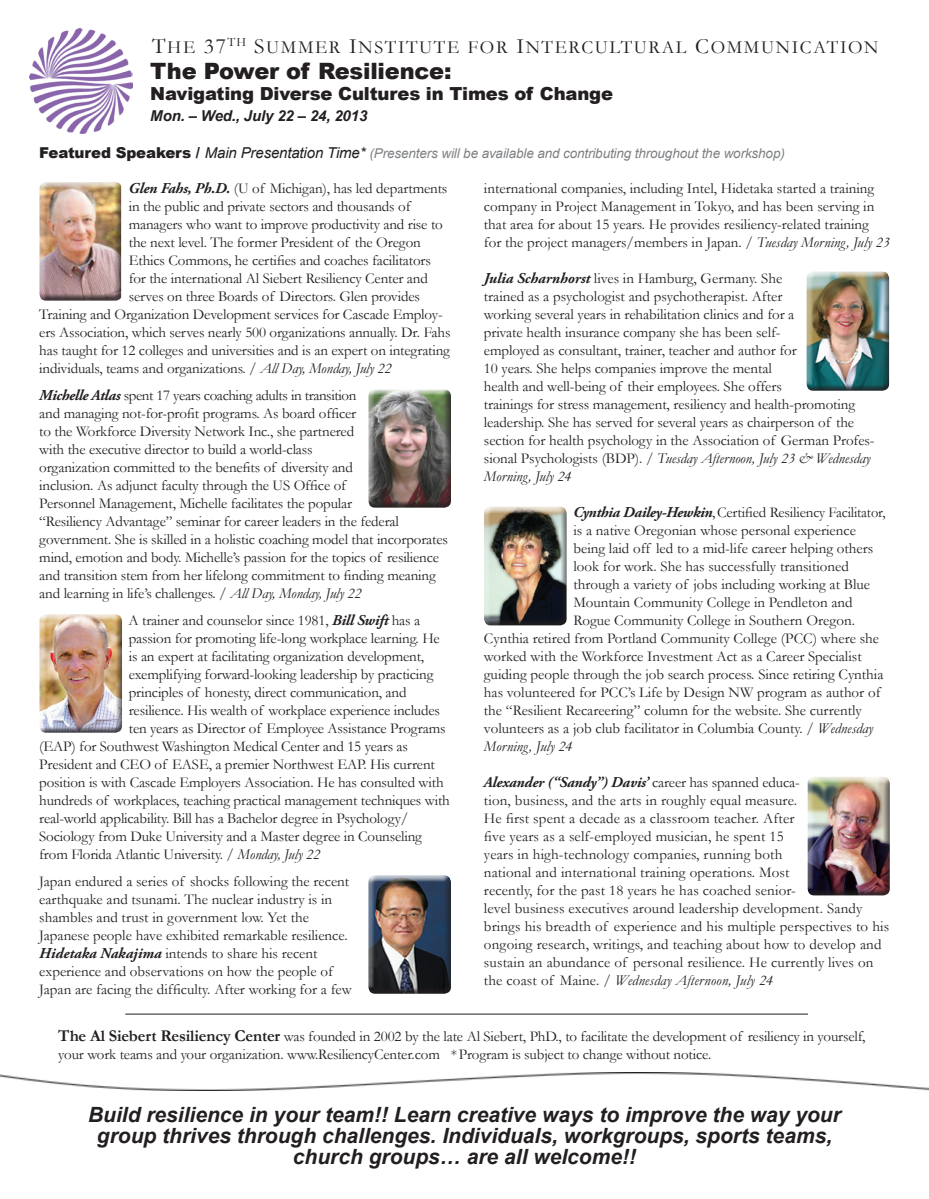
<style>
.page{position:relative;width:929px;height:1199px;background:#fff}
.page>*{position:absolute;margin:0;border:0;box-sizing:border-box;transform-origin:0 0}
.t1{font:900 22.5px "Arial";letter-spacing:-.01em;color:#231f20}
.SubHead-SS_ita_14{font:italic 700 21px/21px "Arial";color:#231f20;text-align:center}
.t2{font:18.6px "Garamond SC850";letter-spacing:.09em;color:#231f20}
.t3{font:900 18px "Arial";letter-spacing:-.01em;color:#231f20}
.t4{font:15px/18px "Garamond";letter-spacing:-.01em;color:#231f20}
.t5{font:15px/18px "Garamond";letter-spacing:.01em;color:#231f20}
.t6{font:italic 700 15px "Adobe Garamond Pro";letter-spacing:-.01em;color:#231f20}
.t7{font:italic 700 15px "Arial";letter-spacing:-.01em;color:#231f20}
.t8{font:italic 15px "Garamond";color:#231f20}
.t9{font:italic 13.5px "Arial";letter-spacing:-.01em;color:#7e8083}
.s1{font-size:21.75px}
.s2{font-weight:900;font-style:normal;font-size:15px;color:#231f20}
.s3{font-size:15px;color:#231f20}
.s4{font-family:"Adobe Garamond Pro";font-weight:700;font-style:italic}
.s5{font-style:italic}
.s6{font-family:"Garamond";font-weight:400;font-style:normal}
.s7{font-weight:700;font-size:16.5px}
</style>
<div class="page">
<img style="left:30px;top:28px;width:103px;height:105px">
<div style="left:39px;top:183px;width:84px;height:118px;background:#231f20;opacity:.75"></div>
<div style="left:368px;top:389px;width:84px;height:119px;background:#231f20;opacity:.75"></div>
<div style="left:39px;top:615px;width:84px;height:118px;background:#231f20;opacity:.75"></div>
<div style="left:368px;top:876px;width:84px;height:120px;background:#231f20;opacity:.75"></div>
<div style="left:806px;top:272px;width:84px;height:120px;background:#231f20;opacity:.75"></div>
<div style="left:483px;top:507px;width:84px;height:120px;background:#231f20;opacity:.75"></div>
<div style="left:806px;top:777px;width:84px;height:120px;background:#231f20;opacity:.75"></div>
<hr style="left:125px;top:1014px;width:683px;height:1px;background:#231f20">
<img style="left:0;top:1073px;width:929px;height:17px">
<p class="t2" style="left:152px;top:36px;width:234px"><span class="s1">T</span>HE <span class="s1">37</span><sup>TH</sup> <span class="s1">S</span>UMMER <span class="s1">I</span>NSTIT</p>
<p class="t2" style="left:419px;top:36px;width:461px">UTE FOR <span class="s1">I</span>NTERCULTURAL <span class="s1">C</span>OMMUNICATI ON</p>
<p class="t1" style="left:150px;top:55px;width:303px">The Power of Resilience:</p>
<p class="t3" style="left:150px;top:81px;width:464px">Navigating Diverse Cultures in Times of Change</p>
<p class="t7" style="left:150px;top:106px;width:219px">Mon. – Wed., July 22 – 24, 2013</p>
<p class="t9" style="left:39px;top:145px;width:747px"><span class="s2">Featured Speakers /</span> <span class="s3">Main Presentation Time*</span> (Presenters will be available and contributing throughout the workshop)</p>
<p class="t4" style="left:129px;top:179px;width:320px"><span class="s4">Glen Fahs, Ph.D.</span> (U of Michigan), has led departments</p>
<p class="t4" style="left:129px;top:197px;width:283px">in the public and private sectors and thousands of</p>
<p class="t4" style="left:129px;top:215px;width:316px">managers who want to improve productivity and rise to</p>
<p class="t4" style="left:129px;top:233px;width:294px">the next level. The former President of the Oregon</p>
<p class="t4" style="left:129px;top:251px;width:304px">Ethics Commons, he certifies and coaches facilitators</p>
<p class="t4" style="left:129px;top:269px;width:301px">for the international Al Siebert Resiliency Center and</p>
<p class="t4" style="left:129px;top:287px;width:293px">serves on three Boards of Directors. Glen provides</p>
<p class="t4" style="left:39px;top:305px;width:405px">Training and Organization Development services for Cascade Employ-</p>
<p class="t4" style="left:39px;top:323px;width:413px">ers Association, which serves nearly 500 organizations annually. Dr. Fahs</p>
<p class="t4" style="left:39px;top:341px;width:412px">has taught for 12 colleges and universities and is an expert on integrating</p>
<p class="t4" style="left:39px;top:359px;width:354px">individuals, teams and organizations. / <span class="s5">All Day, Monday, July 22</span></p>
<p class="t4" style="left:39px;top:386px;width:410px"><span class="s4">Michelle Atlas</span> spent 17 years coaching adults in transition<br>and managing not-for-profit programs. As board officer<br>to the Workforce Diversity Network Inc., she partnered<br>with the executive director to build a world-class<br>organization committed to the benefits of diversity and<br>inclusion. As adjunct faculty through the US Office of<br>Personnel Management, Michelle facilitates the popular<br>“Resiliency Advantage” seminar for career leaders in the federal government. She is skilled in a holistic coaching model that incorporates mind, emotion and body. Michelle’s passion for the topics of resilience and transition stem from her lifelong commitment to finding meaning and learning in life’s challenges. / <span class="s5">All Day, Monday, July 22</span></p>
<p class="t4" style="left:129px;top:611px;width:293px">A trainer and counselor since 1981, <span class="s4">Bill Swift</span> has a</p>
<p class="t4" style="left:129px;top:629px;width:313px">passion for promoting life-long workplace learning. He</p>
<p class="t4" style="left:129px;top:647px;width:297px">is an expert at facilitating organization development,</p>
<p class="t4" style="left:129px;top:665px;width:306px">exemplifying forward-looking leadership by practicing</p>
<p class="t4" style="left:129px;top:683px;width:279px">principles of honesty, direct communication, and</p>
<p class="t4" style="left:129px;top:701px;width:313px">resilience. His wealth of workplace experience includes</p>
<p class="t4" style="left:129px;top:719px;width:318px">ten years as Director of Employee Assistance Programs</p>
<p class="t4" style="left:39px;top:737px;width:370px">(EAP) for Southwest Washington Medical Center and 15 years as</p>
<p class="t4" style="left:39px;top:755px;width:397px">President and CEO of EASE, a premier Northwest EAP. His current</p>
<p class="t4" style="left:39px;top:773px;width:406px">position is with Cascade Employers Association. He has consulted with</p>
<p class="t4" style="left:39px;top:791px;width:412px">hundreds of workplaces, teaching practical management techniques with</p>
<p class="t4" style="left:39px;top:809px;width:371px">real-world applicability. Bill has a Bachelor degree in Psychology/</p>
<p class="t4" style="left:39px;top:827px;width:384px">Sociology from Duke University and a Master degree in Counseling</p>
<p class="t4" style="left:39px;top:845px;width:282px">from Florida Atlantic University. / <span class="s5">Monday, July 22</span></p>
<p class="t4" style="left:39px;top:872px;width:314px">Japan endured a series of shocks following the recent earthquake and tsunami. The nuclear industry is in shambles and trust in government low. Yet the Japanese people have exhibited remarkable resilience.<br><span class="s4">Hidetaka Nakajima</span> intends to share his recent experience and observations on how the people of Japan are facing the difficulty. After working for a few</p>
<p class="t4" style="left:484px;top:179px;width:407px">international companies, including Intel, Hidetaka started a training company in Project Management in Tokyo, and has been serving in that area for about 15 years. He provides resiliency-related training for the project managers/members in Japan. <span class="s5">/ Tuesday Morning, July 23</span></p>
<p class="t4" style="left:484px;top:269px;width:392px"><span class="s4">Julia Scharnhorst</span> lives in Hamburg, Germany. She<br>trained as a psychologist and psychotherapist. After<br>working several years in rehabilitation clinics and for a<br>private health insurance company she has been self-<br>employed as consultant, trainer, teacher and author for<br>10 years. She helps companies improve the mental<br>health and well-being of their employees. She offers<br>trainings for stress management, resiliency and health-promoting leadership. She has served for several years as chairperson of the section for health psychology in the Association of German Profes&shy;sional Psychologists (BDP). / <span class="s5">Tuesday Afternoon, July 23 &amp; Wednesday Morning, July 24</span></p>
<p class="t4" style="left:573px;top:503px;width:314px"><span class="s4">Cynthia Dailey-Hewkin</span>, Certified Resiliency Facilitator,</p>
<p class="t4" style="left:573px;top:521px;width:284px">is a native Oregonian whose personal experience</p>
<p class="t4" style="left:573px;top:539px;width:301px">being laid off led to a mid-life career helping others</p>
<p class="t4" style="left:573px;top:557px;width:277px">look for work. She has successfully transitioned</p>
<p class="t4" style="left:573px;top:575px;width:298px">through a variety of jobs including working at Blue</p>
<p class="t4" style="left:573px;top:593px;width:281px">Mountain Community College in Pendleton and</p>
<p class="t4" style="left:573px;top:611px;width:283px">Rogue Community College in Southern Oregon.</p>
<p class="t4" style="left:484px;top:629px;width:397px">Cynthia retired from Portland Community College (PCC) where she</p>
<p class="t4" style="left:484px;top:647px;width:379px">worked with the Workforce Investment Act as a Career Specialist</p>
<p class="t4" style="left:484px;top:665px;width:401px">guiding people through the job search process. Since retiring Cynthia</p>
<p class="t4" style="left:484px;top:683px;width:398px">has volunteered for PCC’s Life by Design NW program as author of</p>
<p class="t4" style="left:484px;top:701px;width:379px">the “Resilient Recareering” column for the website. She currently</p>
<p class="t4" style="left:484px;top:719px;width:391px">volunteers as a job club facilitator in Columbia County. / <span class="s5">Wednesday</span></p>
<p class="t8" style="left:484px;top:737px;width:90px">Morning, July 24</p>
<p class="t6" style="left:484px;top:773px;width:317px">Alexander (“Sandy”) Davis’ <span class="s6">career has spanned educa-</span></p>
<p class="t5" style="left:484px;top:791px;width:407px">tion, business, and the arts in roughly equal measure.<br>He first spent a decade as a classroom teacher. After<br>five years as a self-employed musician, he spent 15<br>years in high-technology companies, running both<br>national and international training operations. Most<br>recently, for the past 18 years he has coached senior-<br>level business executives around leadership development. Sandy brings his breadth of experience and his multiple perspectives to his ongoing research, writings, and teaching about how to develop and sustain an abundance of personal resilience. He currently lives on the coast of Maine. / <span class="s5">Wednesday Afternoon, July 24</span></p>
<p class="t4" style="left:58px;top:1027px;width:809px"><span class="s7">The Al Siebert Resiliency Center</span> was founded in 2002 by the late Al Siebert, PhD., to facilitate the development of resiliency in yourself, your work teams and your organization. www.ResiliencyCenter.com *Program is subject to change without notice.</p>
<p class="SubHead-SS_ita_14" style="left:88px;top:1104px;width:754px">Build resilience in your team!! Learn creative ways to improve the way your group thrives through challenges. Individuals, workgroups, sports teams, church groups… are all welcome!!</p>
</div>
